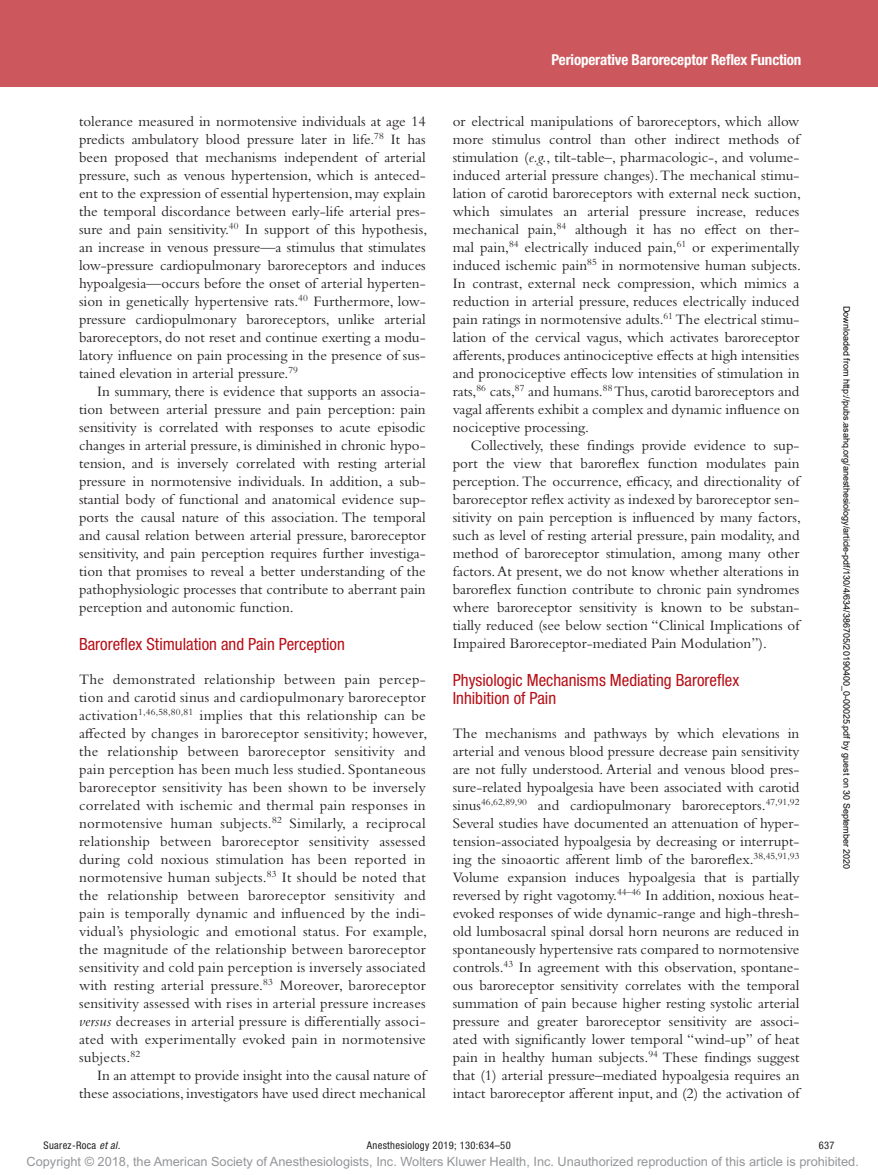
<style>
.page{position:relative;width:878px;height:1175px;background:#fff}
.page>*{position:absolute;margin:0;border:0;box-sizing:border-box;transform-origin:0 0}
.t1{font:condensed 16.8px/18px "Helvetica Neue LT Std";color:#b70f17}
.t2{font:15px/18px "Bembo Std";color:#231f20;text-align:justify}
.t3{font:700 condensed 15px "Helvetica Neue LT Std";letter-spacing:-.01em;color:#fff}
.t4{font:12.75px "Arial MT Std";color:#939598}
.t5{font:condensed 10.5px "Helvetica Neue LT Std";letter-spacing:.03em;color:#231f20}
.t6{font:9px "Arial";color:#000}
.s1{font-style:italic}
</style>
<div class="page">
<div style="left:0;top:0;width:878px;height:86px;background:#cc575d"></div>
<p class="t2" style="left:79px;top:112px;width:349px">tolerance measured in normotensive individuals at age 14 predicts ambulatory blood pressure later in life.<sup>78</sup> It has been proposed that mechanisms independent of arterial pressure, such as venous hypertension, which is anteced&shy;ent to the expression of essential hypertension, may explain the temporal discordance between early-life arterial pres&shy;sure and pain sensitivity.<sup>40</sup> In support of this hypothesis, an increase in venous pressure—a stimulus that stimulates low-pressure cardiopulmonary baroreceptors and induces hypoalgesia—occurs before the onset of arterial hyperten&shy;sion in genetically hypertensive rats.<sup>40</sup> Furthermore, low&shy;pressure cardiopulmonary baroreceptors, unlike arterial baroreceptors, do not reset and continue exerting a modu&shy;latory influence on pain processing in the presence of sus&shy;tained elevation in arterial pressure.<sup>79</sup></p>
<p class="t2" style="left:79px;top:382px;width:348px;text-indent:18px">In summary, there is evidence that supports an associa&shy;tion between arterial pressure and pain perception: pain sensitivity is correlated with responses to acute episodic changes in arterial pressure, is diminished in chronic hypo&shy;tension, and is inversely correlated with resting arterial pressure in normotensive individuals. In addition, a sub&shy;stantial body of functional and anatomical evidence sup&shy;ports the causal nature of this association. The temporal and causal relation between arterial pressure, baroreceptor sensitivity, and pain perception requires further investiga&shy;tion that promises to reveal a better understanding of the pathophysiologic processes that contribute to aberrant pain perception and autonomic function.</p>
<p class="t1" style="left:79px;top:634px;width:267px">Baroreflex Stimulation and Pain Perception</p>
<p class="t2" style="left:79px;top:670px;width:350px">The demonstrated relationship between pain percep&shy;tion and carotid sinus and cardiopulmonary baroreceptor activation<sup>1,46,58,80,81</sup> implies that this relationship can be affected by changes in baroreceptor sensitivity; however, the relationship between baroreceptor sensitivity and pain perception has been much less studied. Spontaneous baroreceptor sensitivity has been shown to be inversely correlated with ischemic and thermal pain responses in normotensive human subjects.<sup>82</sup> Similarly, a reciprocal relationship between baroreceptor sensitivity assessed during cold noxious stimulation has been reported in normotensive human subjects.<sup>83</sup> It should be noted that the relationship between baroreceptor sensitivity and pain is temporally dynamic and influenced by the indi&shy;vidual’s physiologic and emotional status. For example, the magnitude of the relationship between baroreceptor sensitivity and cold pain perception is inversely associated with resting arterial pressure.<sup>83</sup> Moreover, baroreceptor sensitivity assessed with rises in arterial pressure increases <span class="s1">versus</span> decreases in arterial pressure is differentially associ&shy;ated with experimentally evoked pain in normotensive subjects.<sup>82</sup></p>
<p class="t2" style="left:79px;top:1066px;width:348px;text-align:right">In an attempt to provide insight into the causal nature of these associations, investigators have used direct mechanical</p>
<p class="t3" style="left:551px;top:51px;width:251px">Perioperative Baroreceptor Reflex Function</p>
<p class="t2" style="left:453px;top:112px;width:350px">or electrical manipulations of baroreceptors, which allow more stimulus control than other indirect methods of stimulation (<span class="s1">e.g.</span>, tilt-table–, pharmacologic-, and volume&shy;induced arterial pressure changes). The mechanical stimu&shy;lation of carotid baroreceptors with external neck suction, which simulates an arterial pressure increase, reduces mechanical pain,<sup>84</sup> although it has no effect on ther&shy;mal pain,<sup>84</sup> electrically induced pain,<sup>61</sup> or experimentally induced ischemic pain<sup>85</sup> in normotensive human subjects.<br>In contrast, external neck compression, which mimics a reduction in arterial pressure, reduces electrically induced pain ratings in normotensive adults.<sup>61</sup> The electrical stimu&shy;lation of the cervical vagus, which activates baroreceptor afferents, produces antinociceptive effects at high intensities and pronociceptive effects low intensities of stimulation in rats,<sup>86</sup> cats,<sup>87</sup> and humans.<sup>88</sup> Thus, carotid baroreceptors and vagal afferents exhibit a complex and dynamic influence on nociceptive processing.</p>
<p class="t2" style="left:453px;top:436px;width:349px;text-indent:18px">Collectively, these findings provide evidence to sup&shy;port the view that baroreflex function modulates pain perception. The occurrence, efficacy, and directionality of baroreceptor reflex activity as indexed by baroreceptor sen&shy;sitivity on pain perception is influenced by many factors, such as level of resting arterial pressure, pain modality, and method of baroreceptor stimulation, among many other factors. At present, we do not know whether alterations in baroreflex function contribute to chronic pain syndromes where baroreceptor sensitivity is known to be substan&shy;tially reduced (see below section “Clinical Implications of Impaired Baroreceptor-mediated Pain Modulation”).</p>
<p class="t1" style="left:453px;top:670px;width:288px">Physiologic Mechanisms Mediating Baroreflex<br>Inhibition of Pain</p>
<p class="t2" style="left:453px;top:724px;width:348px">The mechanisms and pathways by which elevations in arterial and venous blood pressure decrease pain sensitivity are not fully understood. Arterial and venous blood pres&shy;sure-related hypoalgesia have been associated with carotid sinus<sup>46,62,89,90</sup> and cardiopulmonary baroreceptors.<sup>47,91,92<br></sup>Several studies have documented an attenuation of hyper&shy;tension-associated hypoalgesia by decreasing or interrupt&shy;ing the sinoaortic afferent limb of the baroreflex.<sup>38,45,91,93<br></sup>Volume expansion induces hypoalgesia that is partially reversed by right vagotomy.<sup>44–46</sup> In addition, noxious heat&shy;evoked responses of wide dynamic-range and high-thresh&shy;old lumbosacral spinal dorsal horn neurons are reduced in spontaneously hypertensive rats compared to normotensive controls.<sup>43</sup> In agreement with this observation, spontane&shy;ous baroreceptor sensitivity correlates with the temporal summation of pain because higher resting systolic arterial pressure and greater baroreceptor sensitivity are associ&shy;ated with significantly lower temporal “wind-up” of heat pain in healthy human subjects.<sup>94</sup> These findings suggest that (1) arterial pressure–mediated hypoalgesia requires an intact baroreceptor afferent input, and (2) the activation of</p>
<p class="t6" style="left:850px;top:306px;width:565px;rotate:90deg">Downloaded from http://pubs.asahq.org/anesthesiology/article-pdf/130/4/634/386705/20190400_0-00025.pdf by guest on 30 September 2020</p>
<p class="t5" style="left:44px;top:1139px;width:78px">Suarez-Roca <span class="s1">et al.</span></p>
<p class="t5" style="left:367px;top:1139px;width:145px">Anesthesiology 2019; 130:634–50</p>
<p class="t5" style="left:818px;top:1139px;width:17px">637</p>
<p class="t4" style="left:27px;top:1154px;width:833px">Copyright © 2018, the American Society of Anesthesiologists, Inc. Wolters Kluwer Health, Inc. Unauthorized reproduction of this article is prohibited.</p>
</div>
